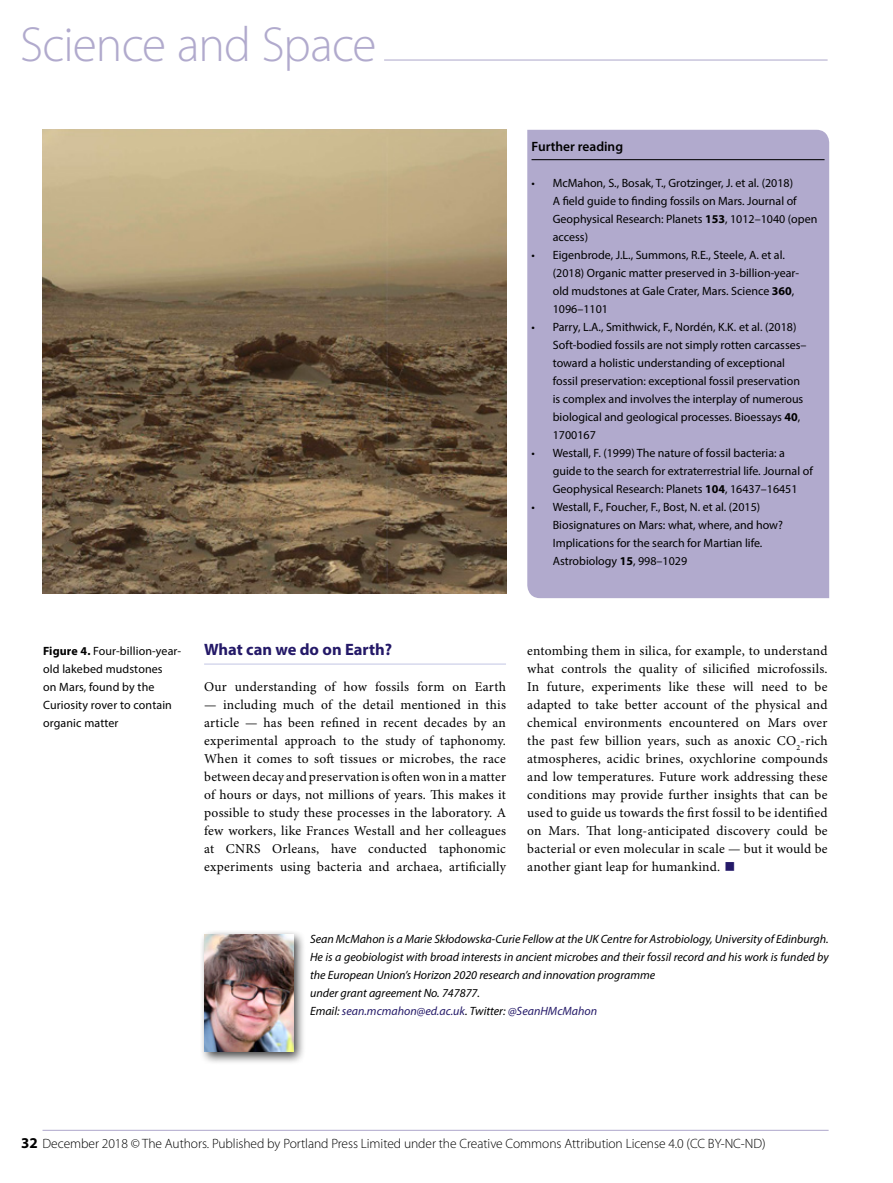
<style>
.page{position:relative;width:893px;height:1183px;background:#fff}
.page>*{position:absolute;margin:0;border:0;box-sizing:border-box;transform-origin:0 0}
.t1{font:300 49.5px "Myriad Pro";letter-spacing:-.02em;color:#b1aacd}
.Feat_First_Para{font:700 30px "Minion Pro";color:#241968}
.Feat_Head_1{font:700 16.5px "Myriad Pro";color:#241968}
.Feat_First_Para-2{font:13.5px/18px "Minion Pro";letter-spacing:.015em;color:#000;text-align:justify}
.t2{font:300 13.5px "Myriad Pro";letter-spacing:-.005em;color:#000}
.Box_Head{font:600 13.5px "Myriad Pro";color:#000}
.Feat_Caption{font:12px/18px "Myriad Pro";color:#000}
.Feat_Author_Biog{font:italic 12px/18px "Myriad Pro";color:#000;text-align:justify}
.Feat_Author_Biog-2{font:italic 12px "Myriad Pro";color:#241968}
.s1{font-weight:700}
.s2{color:#000}
.s3{font-weight:700;font-size:15px}
</style>
<div class="page">
<hr style="left:43px;top:1129px;width:786px;height:1px;background:#b1aacd">
<hr style="left:384px;top:59px;width:444px;height:2px;background:#b1aacd">
<hr style="left:204px;top:663px;width:302px;height:1px;background:#c5c8e5">
<div style="left:200px;top:929px;width:107px;height:135px;background:#000;opacity:.75"></div>
<img style="left:205px;top:934px;width:88px;height:117px">
<div style="left:527px;top:130px;width:302px;height:468px;background:#b1aacd"></div>
<hr style="left:531px;top:159px;width:293px;height:1px;background:#000">
<img style="left:43px;top:130px;width:463px;height:463px">
<h1 class="t1" style="left:20px;top:14px;width:358px">Science and Space</h1>
<p class="Box_Head" style="left:531px;top:137px;width:93px">Further reading</p>
<p class="Feat_Caption" style="left:553px;top:173px;width:266px;text-indent:-21px">• McMahon, S., Bosak, T., Grotzinger, J. et al. (2018)<br>A field guide to finding fossils on Mars. Journal of Geophysical Research: Planets <span class="s1">153</span>, 1012–1040 (open access)</p>
<p class="Feat_Caption" style="left:553px;top:245px;width:248px;text-indent:-21px">• Eigenbrode, J.L., Summons, R.E., Steele, A. et al. (2018) Organic matter preserved in 3-billion-year&shy;old mudstones at Gale Crater, Mars. Science <span class="s1">360</span>, 1096–1101</p>
<p class="Feat_Caption" style="left:553px;top:317px;width:255px;text-indent:-21px">• Parry, L.A., Smithwick, F., Nordén, K.K. et al. (2018)<br>Soft-bodied fossils are not simply rotten carcasses– toward a holistic understanding of exceptional fossil preservation: exceptional fossil preservation is complex and involves the interplay of numerous biological and geological processes. Bioessays <span class="s1">40</span>, 1700167</p>
<p class="Feat_Caption" style="left:553px;top:443px;width:262px;text-indent:-21px">• Westall, F. (1999) The nature of fossil bacteria: a guide to the search for extraterrestrial life. Journal of<br>Geophysical Research: Planets <span class="s1">104</span>, 16437–16451</p>
<p class="Feat_Caption" style="left:553px;top:497px;width:232px;text-indent:-21px">• Westall, F., Foucher, F., Bost, N. et al. (2015)<br>Biosignatures on Mars: what, where, and how?<br>Implications for the search for Martian life.<br>Astrobiology <span class="s1">15</span>, 998–1029</p>
<p class="Feat_Caption" style="left:43px;top:641px;width:140px"><span class="s1">Figure 4.</span> Four-billion-year&shy;old lakebed mudstones<br>on Mars, found by the<br>Curiosity rover to contain organic matter</p>
<p class="Feat_Head_1" style="left:204px;top:638px;width:190px">What can we do on Earth?</p>
<p class="Feat_First_Para-2" style="left:204px;top:678px;width:303px">Our understanding of how fossils form on Earth</p>
<p class="Feat_First_Para-2" style="left:204px;top:696px;width:303px">— including much of the detail mentioned in this article — has been refined in recent decades by an experimental approach to the study of taphonomy.<br>When it comes to soft tissues or microbes, the race between decay and preservation is often won in a matter of hours or days, not millions of years. This makes it possible to study these processes in the laboratory. A few workers, like Frances Westall and her colleagues at CNRS Orleans, have conducted taphonomic experiments using bacteria and archaea, artificially</p>
<p class="Feat_First_Para-2" style="left:527px;top:642px;width:302px">entombing them in silica, for example, to understand what controls the quality of silicified microfossils.<br>In future, experiments like these will need to be adapted to take better account of the physical and chemical environments encountered on Mars over the past few billion years, such as anoxic CO<sub>2</sub>-rich atmospheres, acidic brines, oxychlorine compounds and low temperatures. Future work addressing these conditions may provide further insights that can be used to guide us towards the first fossil to be identified on Mars. That long-anticipated discovery could be bacterial or even molecular in scale — but it would be another giant leap for humankind.</p>
<p class="Feat_First_Para" style="left:724px;top:846px;width:14px">■</p>
<p class="Feat_Author_Biog" style="left:310px;top:929px;width:520px">Sean McMahon is a Marie Skłodowska-Curie Fellow at the UK Centre for Astrobiology, University of Edinburgh.<br>He is a geobiologist with broad interests in ancient microbes and their fossil record and his work is funded by the European Union’s Horizon 2020 research and innovation programme</p>
<p class="Feat_Author_Biog" style="left:310px;top:983px;width:171px">under grant agreement No. 747877.</p>
<p class="Feat_Author_Biog-2" style="left:310px;top:1003px;width:289px"><span class="s2">Email:</span> sean.mcmahon@ed.ac.uk<span class="s2">. Twitter:</span> @SeanHMcMahon</p>
<p class="t2" style="left:21px;top:1134px;width:746px"><span class="s3">32</span> December 2018 © The Authors. Published by Portland Press Limited under the Creative Commons Attribution License 4.0 (CC BY-NC-ND)</p>
</div>
